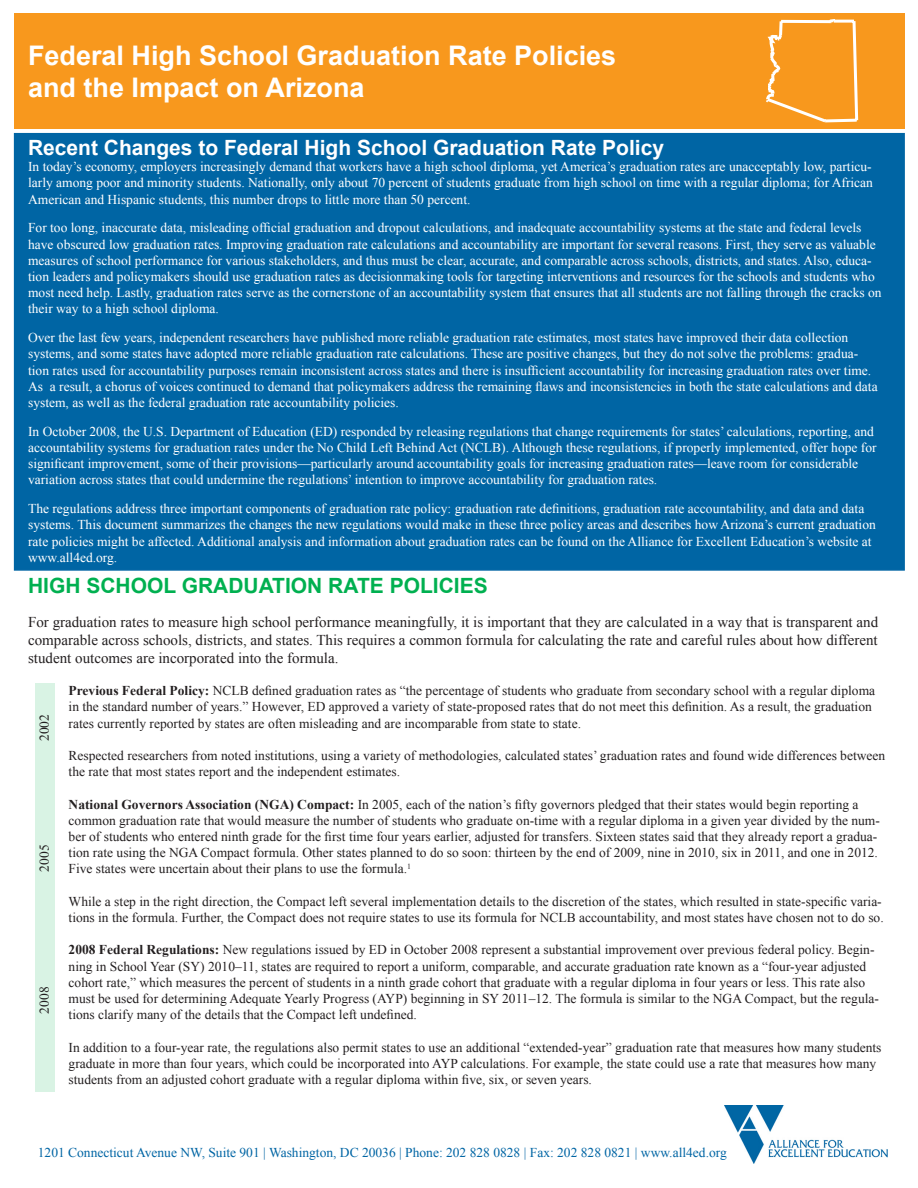
<style>
.page{position:relative;width:918px;height:1188px;background:#fff}
.page>*{position:absolute;margin:0;border:0;box-sizing:border-box;transform-origin:0 0}
.t1{font:700 27px "Arial";color:#fff}
.t2{font:700 21px "Arial";color:#fff}
.t3{font:700 21px "Arial";color:#00b050}
.t4{font:15px/18px "Times New Roman";color:#231f20;text-align:justify}
.t5{font:13.5px/16.2px "Times New Roman";color:#fff}
.t6{font:13.5px/16.2px "Times New Roman";color:#231f20}
.t7{font:13.5px "Times New Roman";color:#0065a4}
.s1{font-weight:700}
</style>
<div class="page">
<div style="left:36px;top:683px;width:19px;height:409px;background:#d9f3e4"></div>
<div style="left:14px;top:13px;width:891px;height:115px;background:#f8981d"></div>
<div style="left:14px;top:131px;width:891px;height:440px;background:#0065a4;border:2px solid #0065a4"></div>
<hr style="left:0;top:130px;width:918px;height:3px;background:#fff">
<img style="left:725px;top:1105px;width:162px;height:58px">
<svg style="left:766px;top:19px;width:93px;height:104px"></svg>
<p class="t1" style="left:28px;top:37px;width:590px">Federal High School Graduation Rate Policies</p>
<p class="t1" style="left:28px;top:70px;width:338px">and the Impact on Arizona</p>
<p class="t2" style="left:28px;top:134px;width:637px">Recent Changes to Federal High School Graduation Rate Policy</p>
<p class="t5" style="left:28px;top:158px;width:846px;text-align:justify">In today’s economy, employers increasingly demand that workers have a high school diploma, yet America’s graduation rates are unacceptably low, particu&shy;larly among poor and minority students. Nationally, only about 70 percent of students graduate from high school on time with a regular diploma; for African American and Hispanic students, this number drops to little more than 50 percent.</p>
<p class="t5" style="left:28px;top:220px;width:855px">For too long, inaccurate data, misleading official graduation and dropout calculations, and inadequate accountability systems at the state and federal levels have obscured low graduation rates. Improving graduation rate calculations and accountability are important for several reasons. First, they serve as valuable measures of school performance for various stakeholders, and thus must be clear, accurate, and comparable across schools, districts, and states. Also, educa&shy;tion leaders and policymakers should use graduation rates as decisionmaking tools for targeting interventions and resources for the schools and students who most need help. Lastly, graduation rates serve as the cornerstone of an accountability system that ensures that all students are not falling through the cracks on their way to a high school diploma.</p>
<p class="t5" style="left:28px;top:329px;width:822px">Over the last few years, independent researchers have published more reliable graduation rate estimates, most states have improved their data collection</p>
<p class="t5" style="left:28px;top:346px;width:851px">systems, and some states have adopted more reliable graduation rate calculations. These are positive changes, but they do not solve the problems: gradua&shy;tion rates used for accountability purposes remain inconsistent across states and there is insufficient accountability for increasing graduation rates over time.<br>As a result, a chorus of voices continued to demand that policymakers address the remaining flaws and inconsistencies in both the state calculations and data system, as well as the federal graduation rate accountability policies.</p>
<p class="t5" style="left:28px;top:423px;width:850px">In October 2008, the U.S. Department of Education (ED) responded by releasing regulations that change requirements for states’ calculations, reporting, and accountability systems for graduation rates under the No Child Left Behind Act (NCLB). Although these regulations, if properly implemented, offer hope for significant improvement, some of their provisions—particularly around accountability goals for increasing graduation rates—leave room for considerable variation across states that could undermine the regulations’ intention to improve accountability for graduation rates.</p>
<p class="t5" style="left:28px;top:500px;width:838px">The regulations address three important components of graduation rate policy: graduation rate definitions, graduation rate accountability, and data and data</p>
<p class="t5" style="left:28px;top:517px;width:849px">systems. This document summarizes the changes the new regulations would make in these three policy areas and describes how Arizona’s current graduation rate policies might be affected. Additional analysis and information about graduation rates can be found on the Alliance for Excellent Education’s website at www.all4ed.org.</p>
<p class="t3" style="left:28px;top:571px;width:461px">HIGH SCHOOL GRADUATION RATE POLICIES</p>
<p class="t4" style="left:28px;top:613px;width:852px">For graduation rates to measure high school performance meaningfully, it is important that they are calculated in a way that is transparent and comparable across schools, districts, and states. This requires a common formula for calculating the rate and careful rules about how different student outcomes are incorporated into the formula.</p>
<p class="t6" style="left:69px;top:682px;width:808px"><span class="s1">Previous Federal Policy:</span> NCLB defined graduation rates as “the percentage of students who graduate from secondary school with a regular diploma in the standard number of years.” However, ED approved a variety of state-proposed rates that do not meet this definition. As a result, the graduation rates currently reported by states are often misleading and are incomparable from state to state.</p>
<p class="t6" style="left:69px;top:747px;width:818px">Respected researchers from noted institutions, using a variety of methodologies, calculated states’ graduation rates and found wide differences between the rate that most states report and the independent estimates.</p>
<p class="t6" style="left:69px;top:796px;width:813px"><span class="s1">National Governors Association (NGA) Compact:</span> In 2005, each of the nation’s fifty governors pledged that their states would begin reporting a common graduation rate that would measure the number of students who graduate on-time with a regular diploma in a given year divided by the num&shy;ber of students who entered ninth grade for the first time four years earlier, adjusted for transfers. Sixteen states said that they already report a gradua&shy;tion rate using the NGA Compact formula. Other states planned to do so soon: thirteen by the end of 2009, nine in 2010, six in 2011, and one in 2012.<br>Five states were uncertain about their plans to use the formula.<sup>1</sup></p>
<p class="t6" style="left:69px;top:893px;width:817px">While a step in the right direction, the Compact left several implementation details to the discretion of the states, which resulted in state-specific varia&shy;tions in the formula. Further, the Compact does not require states to use its formula for NCLB accountability, and most states have chosen not to do so.</p>
<p class="t6" style="left:69px;top:942px;width:812px"><span class="s1">2008 Federal Regulations:</span> New regulations issued by ED in October 2008 represent a substantial improvement over previous federal policy. Begin&shy;ning in School Year (SY) 2010–11, states are required to report a uniform, comparable, and accurate graduation rate known as a “four-year adjusted cohort rate,” which measures the percent of students in a ninth grade cohort that graduate with a regular diploma in four years or less. This rate also must be used for determining Adequate Yearly Progress (AYP) beginning in SY 2011–12. The formula is similar to the NGA Compact, but the regula&shy;tions clarify many of the details that the Compact left undefined.</p>
<p class="t6" style="left:69px;top:1039px;width:814px">In addition to a four-year rate, the regulations also permit states to use an additional “extended-year” graduation rate that measures how many students graduate in more than four years, which could be incorporated into AYP calculations. For example, the state could use a rate that measures how many students from an adjusted cohort graduate with a regular diploma within five, six, or seven years.</p>
<p class="t6" style="left:36px;top:741px;width:28px;rotate:-90deg">2002</p>
<p class="t6" style="left:36px;top:872px;width:28px;rotate:-90deg">2005</p>
<p class="t6" style="left:36px;top:1014px;width:29px;rotate:-90deg">2008</p>
<p class="t7" style="left:38px;top:1144px;width:690px">1201 Connecticut Avenue NW, Suite 901 | Washington, DC 20036 | Phone: 202 828 0828 | Fax: 202 828 0821 | www.all4ed.org</p>
</div>
